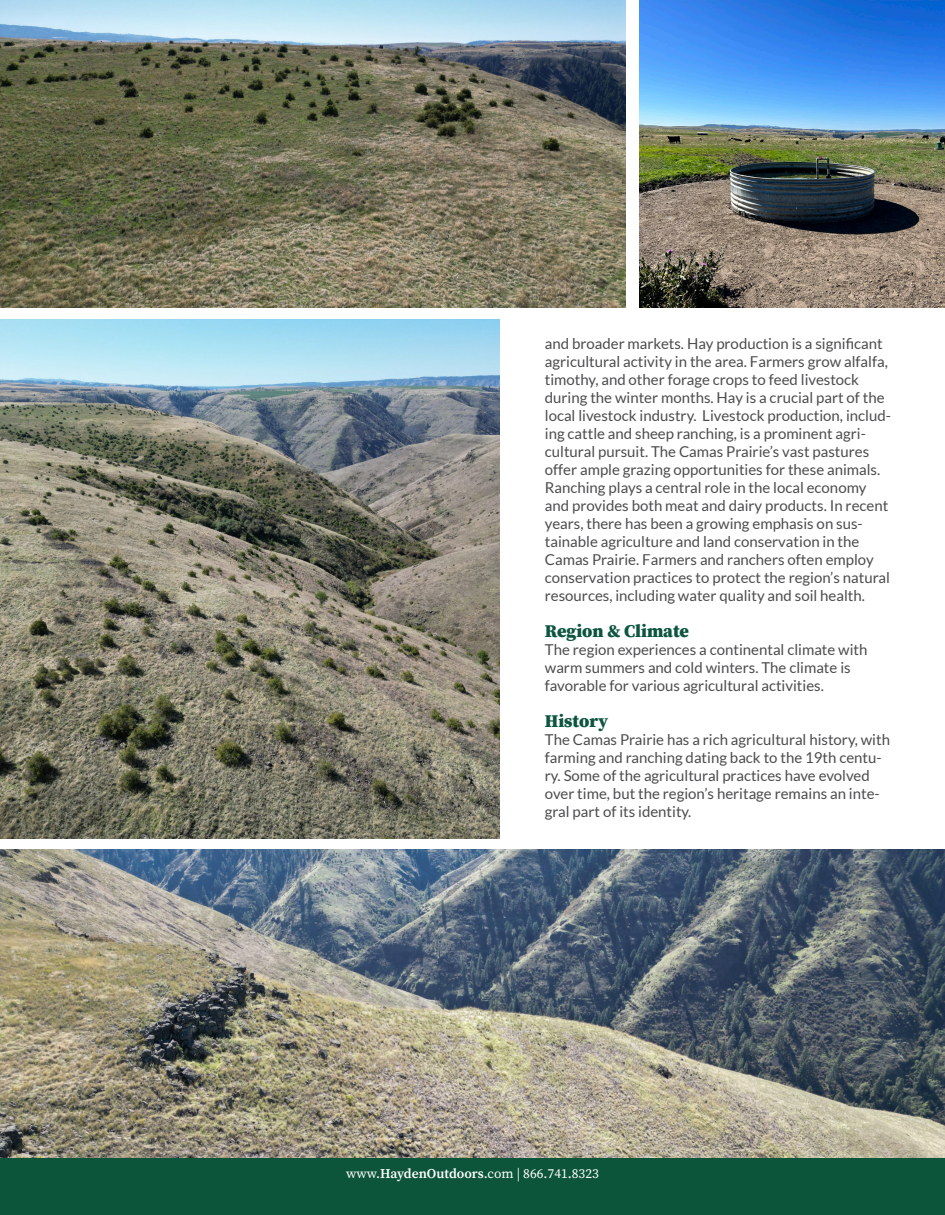
<style>
.page{position:relative;width:945px;height:1215px;background:#fff}
.page>*{position:absolute;margin:0;border:0;box-sizing:border-box;transform-origin:0 0}
.t1{font:900 18px "Source Serif Pro";color:#0d5540}
.t2{font:15px/18px "Lato";color:#4b4c4d}
.t3{font:13.5px "Source Serif Pro";color:#fff}
.s1{font-weight:600}
</style>
<div class="page">
<div style="left:0;top:1158px;width:945px;height:57px;background:#0d553a"></div>
<img style="left:639px;top:0;width:306px;height:308px">
<img style="left:0;top:850px;width:945px;height:308px">
<img style="left:0;top:0;width:626px;height:308px">
<img style="left:0;top:319px;width:500px;height:520px">
<p class="t2" style="left:545px;top:335px;width:348px">and broader markets. Hay production is a significant agricultural activity in the area. Farmers grow alfalfa, timothy, and other forage crops to feed livestock during the winter months. Hay is a crucial part of the local livestock industry. Livestock production, includ&shy;ing cattle and sheep ranching, is a prominent agri&shy;cultural pursuit. The Camas Prairie’s vast pastures offer ample grazing opportunities for these animals.<br>Ranching plays a central role in the local economy and provides both meat and dairy products. In recent years, there has been a growing emphasis on sus&shy;tainable agriculture and land conservation in the Camas Prairie. Farmers and ranchers often employ conservation practices to protect the region’s natural resources, including water quality and soil health.</p>
<p class="t1" style="left:545px;top:618px;width:146px">Region &amp; Climate</p>
<p class="t2" style="left:545px;top:641px;width:324px">The region experiences a continental climate with warm summers and cold winters. The climate is favorable for various agricultural activities.</p>
<p class="t1" style="left:545px;top:708px;width:65px">History</p>
<p class="t2" style="left:545px;top:731px;width:347px">The Camas Prairie has a rich agricultural history, with farming and ranching dating back to the 19th centu&shy;ry. Some of the agricultural practices have evolved over time, but the region’s heritage remains an inte&shy;gral part of its identity.</p>
<p class="t3" style="left:346px;top:1164px;width:254px">www.<span class="s1">HaydenOutdoors</span>.com | 866.741.8323</p>
</div>
